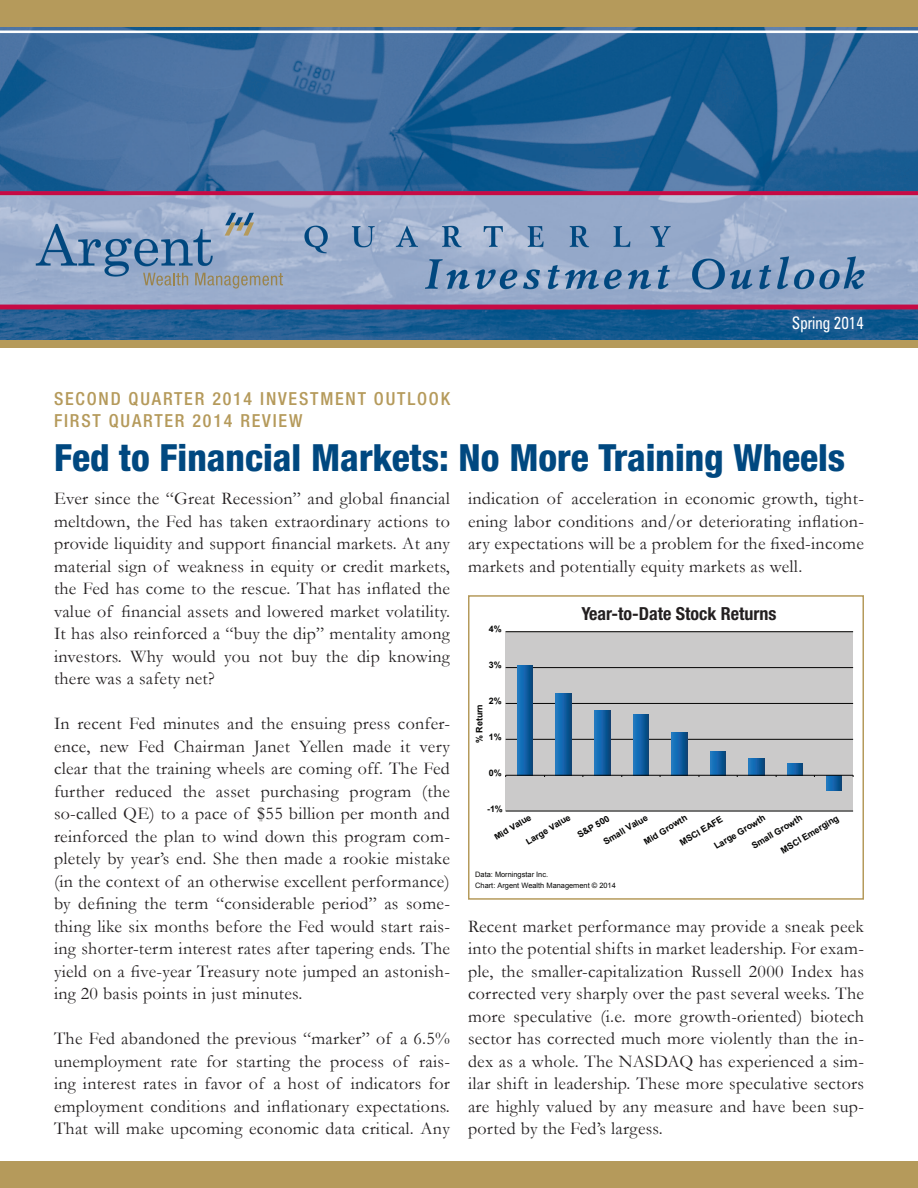
<style>
.page{position:relative;width:918px;height:1188px;background:#fff}
.page>*{position:absolute;margin:0;border:0;box-sizing:border-box;transform-origin:0 0}
.t1{font:800 condensed 37.5px "Helvetica Neue LT Std";color:#004880}
.body_copy{font:18px/22.5px "Garamond";letter-spacing:.015em;color:#231f20;text-align:justify}
.t2{font:500 condensed 18px "Helvetica Neue LT Std";letter-spacing:.1em;color:#b59a5b}
.chart_heads{font:700 condensed 18px "Helvetica Neue LT Std";color:#231f20}
.t3{font:condensed 17.4px "Zurich BT";color:#fff;scale:.9 1}
.t4{font:700 8.85px/18.9px "Arial";color:#050504}
.t5{font:7.35px/10.4px "Arial";color:#050504}
</style>
<div class="page">
<div style="left:0;top:1161px;width:918px;height:27px;background:#b59a5b"></div>
<img style="left:0;top:27px;width:918px;height:313px">
<svg style="left:225px;top:213px;width:29px;height:23px"></svg>
<div style="left:0;top:0;width:918px;height:27px;background:#b59a5b"></div>
<div style="left:0;top:340px;width:918px;height:7px;background:#b59a5b"></div>
<svg style="left:143px;top:273px;width:45px;height:13px"></svg>
<svg style="left:195px;top:273px;width:88px;height:16px"></svg>
<hr style="left:0;top:31px;width:918px;height:2px;background:#fff">
<svg style="left:0;top:191px;width:918px;height:4px;background:#c00d48"></svg>
<hr style="left:0;top:305px;width:918px;height:3px;background:#c60a45">
<div style="left:506px;top:632px;width:347px;height:179px;background:#cbcaca"></div>
<hr style="left:506px;top:811px;width:347px;height:1px;background:#050504">
<hr style="left:506px;top:739px;width:347px;height:1px;background:#050504">
<hr style="left:506px;top:703px;width:347px;height:1px;background:#050504">
<hr style="left:506px;top:667px;width:347px;height:1px;background:#050504">
<hr style="left:506px;top:631px;width:347px;height:1px;background:#050504">
<svg style="left:517px;top:666px;width:16px;height:109px;background:#1161a3"></svg>
<svg style="left:556px;top:694px;width:15px;height:81px"></svg>
<svg style="left:595px;top:710px;width:15px;height:65px"></svg>
<svg style="left:633px;top:714px;width:16px;height:61px"></svg>
<svg style="left:672px;top:733px;width:15px;height:42px"></svg>
<svg style="left:710px;top:752px;width:16px;height:23px"></svg>
<svg style="left:749px;top:758px;width:15px;height:17px"></svg>
<svg style="left:788px;top:764px;width:15px;height:11px"></svg>
<svg style="left:826px;top:776px;width:16px;height:15px"></svg>
<hr style="left:506px;top:775px;width:347px;height:1px;background:#050504">
<div style="left:468px;top:595px;width:396px;height:305px;border:2px solid #b59a5b"></div>
<p class="t2" style="left:54px;top:388px;width:398px">SECOND QUARTER 2014 INVESTMENT OUTLOOK</p>
<p class="t2" style="left:54px;top:410px;width:250px">FIRST QUARTER 2014 REVIEW</p>
<p class="t3" style="left:792px;top:313px;width:81px">Spring 2014</p>
<p class="t1" style="left:54px;top:435px;width:793px">Fed to Financial Markets: No More Training Wheels</p>
<p class="body_copy" style="left:54px;top:487px;width:397px">Ever since the “Great Recession” and global financial meltdown, the Fed has taken extraordinary actions to provide liquidity and support financial markets. At any material sign of weakness in equity or credit markets, the Fed has come to the rescue. That has inflated the value of financial assets and lowered market volatility.<br>It has also reinforced a “buy the dip” mentality among investors. Why would you not buy the dip knowing there was a safety net?</p>
<p class="body_copy" style="left:54px;top:712px;width:398px">In recent Fed minutes and the ensuing press confer&shy;ence, new Fed Chairman Janet Yellen made it very clear that the training wheels are coming off. The Fed further reduced the asset purchasing program (the so-called QE) to a pace of $55 billion per month and reinforced the plan to wind down this program com&shy;pletely by year’s end. She then made a rookie mistake (in the context of an otherwise excellent performance) by defining the term “considerable period” as some&shy;thing like six months before the Fed would start rais&shy;ing shorter-term interest rates after tapering ends. The yield on a five-year Treasury note jumped an astonish&shy;ing 20 basis points in just minutes.</p>
<p class="body_copy" style="left:54px;top:1027px;width:398px">The Fed abandoned the previous “marker” of a 6.5% unemployment rate for starting the process of rais&shy;ing interest rates in favor of a host of indicators for employment conditions and inflationary expectations.<br>That will make upcoming economic data critical. Any</p>
<p class="body_copy" style="left:468px;top:487px;width:398px">indication of acceleration in economic growth, tight&shy;ening labor conditions and/or deteriorating inflation&shy;ary expectations will be a problem for the fixed-income markets and potentially equity markets as well.</p>
<p class="t4" style="left:489px;top:620px;width:14px">4%</p>
<p class="t4" style="left:489px;top:656px;width:14px">3%</p>
<p class="t4" style="left:489px;top:692px;width:14px">2%</p>
<p class="t4" style="left:470px;top:743px;width:41px;rotate:-90deg">% Return</p>
<p class="t4" style="left:489px;top:728px;width:14px">1%</p>
<p class="t4" style="left:489px;top:764px;width:14px">0%</p>
<p class="t4" style="left:487px;top:800px;width:17px">-1%</p>
<p class="chart_heads" style="left:581px;top:603px;width:197px">Year-to-Date Stock Returns</p>
<p class="t4" style="left:640px;top:834px;width:50px;rotate:-31deg">Mid Growth</p>
<p class="t4" style="left:748px;top:839px;width:59px;rotate:-31deg">Small Growth</p>
<p class="t4" style="left:710px;top:839px;width:59px;rotate:-31deg">Large Growth</p>
<p class="t4" style="left:522px;top:835px;width:52px;rotate:-31deg">Large Value</p>
<p class="t4" style="left:590px;top:818px;width:51px;text-indent:-19px;rotate:-31deg">S&amp;P 500<br>Small Value</p>
<p class="t4" style="left:490px;top:830px;width:43px;rotate:-31deg">Mid Value</p>
<p class="t4" style="left:676px;top:836px;width:50px;rotate:-31deg">MSCI EAFE</p>
<p class="t4" style="left:777px;top:843px;width:67px;rotate:-31deg">MSCI Emerging</p>
<p class="t5" style="left:475px;top:869px;width:142px">Data: Morningstar Inc.<br>Chart: Argent Wealth Management © 2014</p>
<p class="body_copy" style="left:468px;top:914px;width:398px">Recent market performance may provide a sneak peek into the potential shifts in market leadership. For exam&shy;ple, the smaller-capitalization Russell 2000 Index has corrected very sharply over the past several weeks. The more speculative (i.e. more growth-oriented) biotech sector has corrected much more violently than the in&shy;dex as a whole. The NASDAQ has experienced a sim&shy;ilar shift in leadership. These more speculative sectors are highly valued by any measure and have been sup&shy;ported by the Fed’s largess.</p>
</div>
